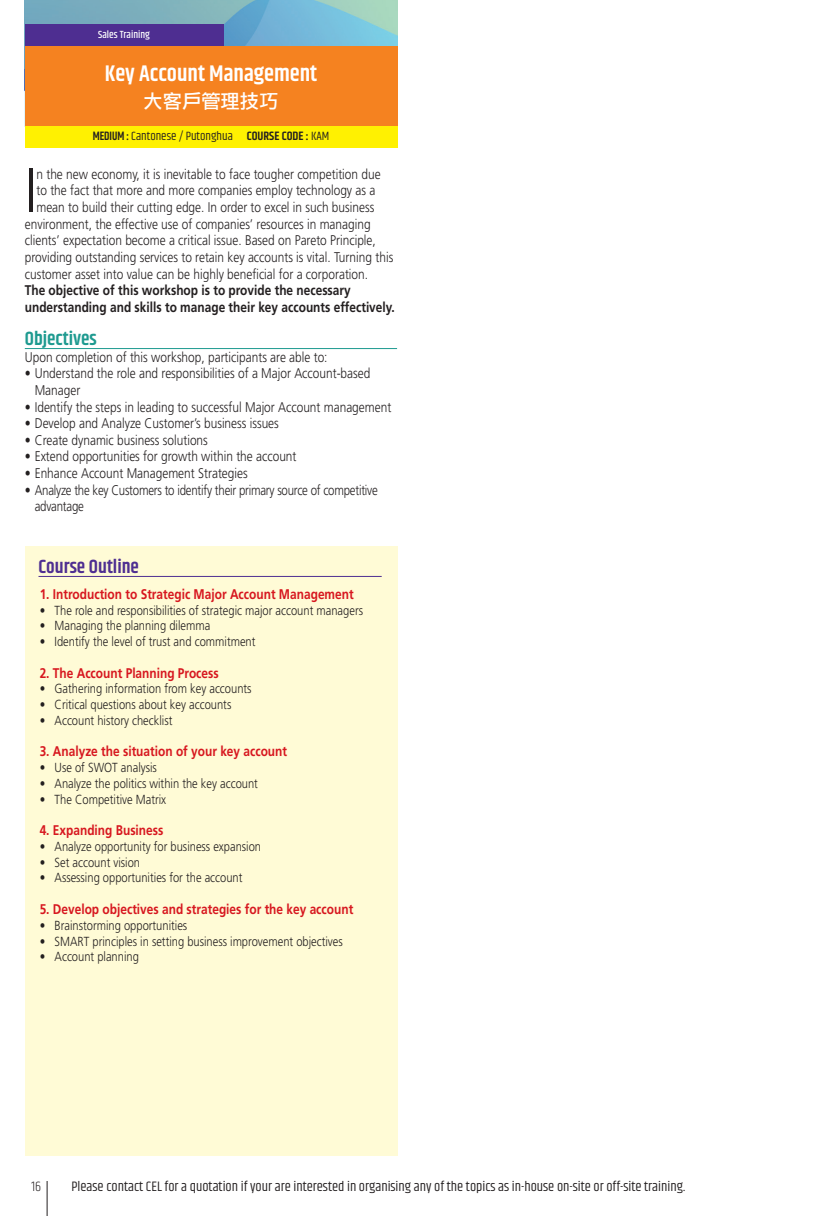
<style>
.page{position:relative;width:819px;height:1216px;background:#fff}
.page>*{position:absolute;margin:0;border:0;box-sizing:border-box;transform-origin:0 0}
._2018_Body_Text{font:300 61.6px "Frutiger LT Std";color:#231f20;scale:.85 1}
._2019_Eng_Headline{font:600 22.75px "Khand";color:#fff}
._2019_Sub-head{font:600 19.25px "Khand";color:#4e2e91}
._2019_Sub-head-2{font:600 19.25px "Khand";color:#1e9a90}
._2019_Chi_Headline{font:19.25px "DF Li Hei HK W5";color:#fff}
._2018_Body_Text-2{font:300 14px "Frutiger LT Std";color:#231f20;scale:.85 1}
._2018_Point_form{font:300 14px/16.6px "Frutiger LT Std";color:#231f20;scale:.85 1}
._2018_Course_Headlin{font:700 14px "Frutiger LT Std";color:#d7171f;scale:.85 1}
.t1{font:14px "Khand";color:#231f20}
._2018_Body_Text-3{font:700 14px/16.6px "Frutiger LT Std";color:#231f20;scale:.85 1}
._2018_Point_form-2{font:300 14px/16.6px "Frutiger LT Std";letter-spacing:-.02em;color:#231f20;scale:.85 1}
.t2{font:300 14px "Khand";color:#231f20}
._2018_Course_Body_Te{font:300 13.12px "Frutiger LT Std";color:#231f20;scale:.85 1}
.t3{font:12.25px "Khand";color:#231f20}
.t4{font:500 10.5px "Khand";color:#fff}
.s1{font-weight:600}
</style>
<div class="page">
<hr style="left:47px;top:1180px;width:1px;height:35px;background:#231f20">
<hr style="left:25px;top:348px;width:372px;height:1px;background:#1e9a90">
<div style="left:25px;top:546px;width:372px;height:609px;background:#fffbd6"></div>
<hr style="left:38px;top:576px;width:343px;height:1px;background:#4e2e91">
<img style="left:25px;top:0;width:372px;height:46px">
<div style="left:25px;top:25px;width:198px;height:27px;background:#4e2e91"></div>
<div style="left:25px;top:46px;width:372px;height:88px;background:#f58220"></div>
<div style="left:25px;top:126px;width:372px;height:21px;background:#fff101"></div>
<p class="t4" style="left:98px;top:28px;width:53px">Sales Training</p>
<p class="_2019_Eng_Headline" style="left:105px;top:58px;width:214px">Key Account Management</p>
<p class="_2019_Chi_Headline" style="left:144px;top:90px;width:136px">大客戶管理技巧</p>
<p class="t3" style="left:93px;top:128px;width:238px"><span class="s1">MEDIUM :</span> Cantonese / Putonghua <span class="s1">COURSE CODE :</span> KAM</p>
<p class="_2018_Body_Text" style="left:25px;top:156px;width:15px">I</p>
<p class="_2018_Body_Text-2" style="left:36px;top:166px;width:406px">n the new economy, it is inevitable to face tougher competition due</p>
<p class="_2018_Body_Text-2" style="left:36px;top:182px;width:400px">to the fact that more and more companies employ technology as a</p>
<p class="_2018_Body_Text-2" style="left:36px;top:199px;width:399px">mean to build their cutting edge. In order to excel in such business</p>
<p class="_2018_Body_Text-2" style="left:25px;top:216px;width:408px">environment, the effective use of companies’ resources in managing</p>
<p class="_2018_Body_Text-2" style="left:25px;top:232px;width:414px">clients’ expectation become a critical issue. Based on Pareto Principle,</p>
<p class="_2018_Body_Text-2" style="left:25px;top:249px;width:435px">providing outstanding services to retain key accounts is vital. Turning this</p>
<p class="_2018_Body_Text-2" style="left:25px;top:266px;width:405px">customer asset into value can be highly beneficial for a corporation.</p>
<p class="_2018_Body_Text-3" style="left:25px;top:282px;width:436px">The objective of this workshop is to provide the necessary understanding and skills to manage their key accounts effectively.</p>
<p class="_2019_Sub-head-2" style="left:25px;top:326px;width:73px">Objectives</p>
<p class="_2018_Body_Text-2" style="left:25px;top:349px;width:358px">Upon completion of this workshop, participants are able to:</p>
<p class="_2018_Point_form" style="left:35px;top:365px;width:396px;text-indent:-10px">• Understand the role and responsibilities of a Major Account-based<br>Manager</p>
<p class="_2018_Point_form" style="left:25px;top:398px;width:432px">• Identify the steps in leading to successful Major Account management</p>
<p class="_2018_Point_form" style="left:25px;top:415px;width:300px">• Develop and Analyze Customer’s business issues</p>
<p class="_2018_Point_form" style="left:25px;top:432px;width:217px">• Create dynamic business solutions</p>
<p class="_2018_Point_form" style="left:25px;top:448px;width:321px">• Extend opportunities for growth within the account</p>
<p class="_2018_Point_form" style="left:25px;top:465px;width:264px">• Enhance Account Management Strategies</p>
<p class="_2018_Point_form-2" style="left:35px;top:482px;width:405px;text-indent:-10px">• Analyze the key Customers to identify their primary source of competitive advantage</p>
<p class="_2019_Sub-head" style="left:38px;top:553px;width:102px">Course Outline</p>
<p class="_2018_Course_Headlin" style="left:40px;top:585px;width:371px">1. Introduction to Strategic Major Account Management</p>
<p class="_2018_Course_Body_Te" style="left:40px;top:602px;width:382px">• The role and responsibilities of strategic major account managers</p>
<p class="_2018_Course_Body_Te" style="left:40px;top:618px;width:202px">• Managing the planning dilemma</p>
<p class="_2018_Course_Body_Te" style="left:40px;top:634px;width:255px">• Identify the level of trust and commitment</p>
<p class="_2018_Course_Headlin" style="left:40px;top:664px;width:212px">2. The Account Planning Process</p>
<p class="_2018_Course_Body_Te" style="left:40px;top:681px;width:251px">• Gathering information from key accounts</p>
<p class="_2018_Course_Body_Te" style="left:40px;top:697px;width:227px">• Critical questions about key accounts</p>
<p class="_2018_Course_Body_Te" style="left:40px;top:713px;width:158px">• Account history checklist</p>
<p class="_2018_Course_Headlin" style="left:40px;top:743px;width:292px">3. Analyze the situation of your key account</p>
<p class="_2018_Course_Body_Te" style="left:40px;top:760px;width:139px">• Use of SWOT analysis</p>
<p class="_2018_Course_Body_Te" style="left:40px;top:776px;width:258px">• Analyze the politics within the key account</p>
<p class="_2018_Course_Body_Te" style="left:40px;top:791px;width:150px">• The Competitive Matrix</p>
<p class="_2018_Course_Headlin" style="left:40px;top:822px;width:147px">4. Expanding Business</p>
<p class="_2018_Course_Body_Te" style="left:40px;top:839px;width:262px">• Analyze opportunity for business expansion</p>
<p class="_2018_Course_Body_Te" style="left:40px;top:854px;width:120px">• Set account vision</p>
<p class="_2018_Course_Body_Te" style="left:40px;top:870px;width:240px">• Assessing opportunities for the account</p>
<p class="_2018_Course_Headlin" style="left:40px;top:900px;width:370px">5. Develop objectives and strategies for the key account</p>
<p class="_2018_Course_Body_Te" style="left:40px;top:917px;width:175px">• Brainstorming opportunities</p>
<p class="_2018_Course_Body_Te" style="left:40px;top:933px;width:358px">• SMART principles in setting business improvement objectives</p>
<p class="_2018_Course_Body_Te" style="left:40px;top:949px;width:118px">• Account planning</p>
<p class="t2" style="left:32px;top:1177px;width:11px">16</p>
<p class="t1" style="left:71px;top:1178px;width:615px">Please contact CEL for a quotation if your are interested in organising any of the topics as in-house on-site or off-site training.</p>
</div>
